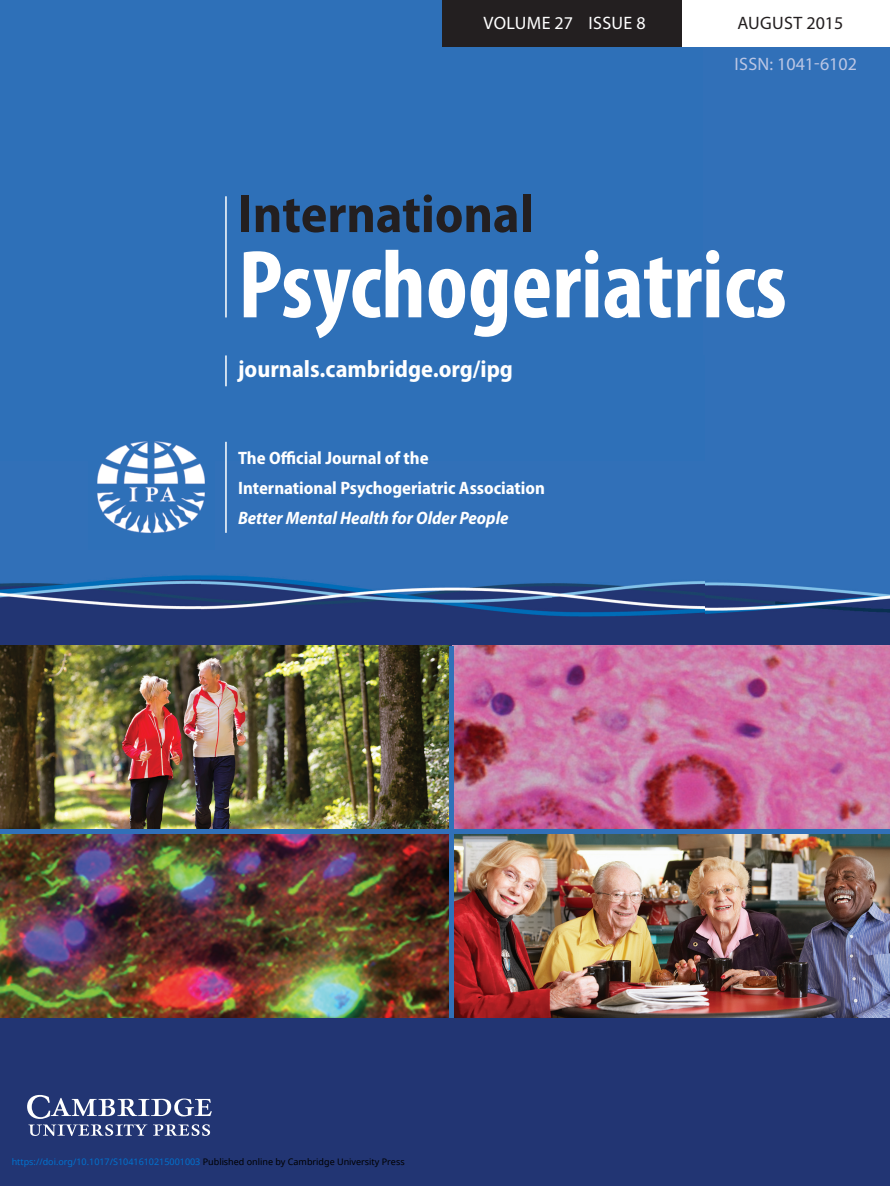
<style>
.page{position:relative;width:890px;height:1186px;background:#fff}
.page>*{position:absolute;margin:0;border:0;box-sizing:border-box;transform-origin:0 0}
.t1{font:700 condensed 97.5px "Myriad Pro";color:#fff}
.t2{font:700 semi-condensed 53.85px "Myriad Pro";color:#231f20}
.t3{font:700 semi-condensed 24px "Myriad Pro";color:#fff}
.t4{font:700 semi-condensed 18px/30px "Myriad Pro";color:#fff}
.t5{font:italic 700 semi-condensed 18px "Myriad Pro";color:#fff}
.t6{font:18px "Myriad Pro";color:#bbc6e4}
.t7{font:18px "Myriad Pro";letter-spacing:.02em;color:#fff}
.t8{font:18px "Myriad Pro";letter-spacing:.01em;color:#231f20}
.t9{font:9px "Noto Sans";color:#0172cf}
.s1{color:#000}
</style>
<div class="page">
<div style="left:0;top:0;width:704px;height:462px;background:#2e70b8"></div>
<img style="left:704px;top:47px;width:186px;height:1138px">
<img style="left:0;top:462px;width:100px;height:723px">
<img style="left:201px;top:462px;width:503px;height:723px">
<img style="left:100px;top:550px;width:101px;height:635px">
<div style="left:0;top:1062px;width:20px;height:123px;background:#223573"></div>
<svg style="left:27px;top:1094px;width:185px;height:24px"></svg>
<svg style="left:28px;top:1124px;width:119px;height:12px"></svg>
<svg style="left:153px;top:1124px;width:57px;height:11px"></svg>
<img style="left:89px;top:424px;width:125px;height:126px">
<hr style="left:225px;top:355px;width:2px;height:31px;background:#fff">
<hr style="left:225px;top:196px;width:2px;height:121px;background:#fff">
<hr style="left:225px;top:442px;width:2px;height:91px;background:#fff">
<div style="left:442px;top:0;width:247px;height:46px;background:#231f20"></div>
<div style="left:682px;top:0;width:208px;height:46px;background:#fff"></div>
<img style="left:0;top:645px;width:450px;height:184px">
<img style="left:454px;top:645px;width:436px;height:184px">
<img style="left:0;top:833px;width:450px;height:184px">
<img style="left:454px;top:833px;width:436px;height:184px">
<hr style="left:450px;top:645px;width:4px;height:372px;background:#3170b8">
<hr style="left:0;top:829px;width:890px;height:4px;background:#3170b8">
<h3 class="t7" style="left:483px;top:16px;width:164px">VOLUME 27 ISSUE 8</h3>
<h3 class="t8" style="left:737px;top:16px;width:107px">AUGUST 2015</h3>
<h3 class="t6" style="left:734px;top:57px;width:124px">ISSN: 1041-6102</h3>
<h2 class="t2" style="left:238px;top:193px;width:297px">International</h2>
<h1 class="t1" style="left:238px;top:247px;width:550px">Psychogeriatrics</h1>
<h3 class="t3" style="left:238px;top:359px;width:276px">journals.cambridge.org/ipg</h3>
<h3 class="t4" style="left:238px;top:444px;width:308px">The Official Journal of the<br>International Psychogeriatric Association</h3>
<h3 class="t5" style="left:238px;top:511px;width:272px">Better Mental Health for Older People</h3>
<p class="t9" style="left:12px;top:1154px;width:394px">https://doi.org/10.1017/S1041610215001003 <span class="s1">Published online by Cambridge University Press</span></p>
</div>
